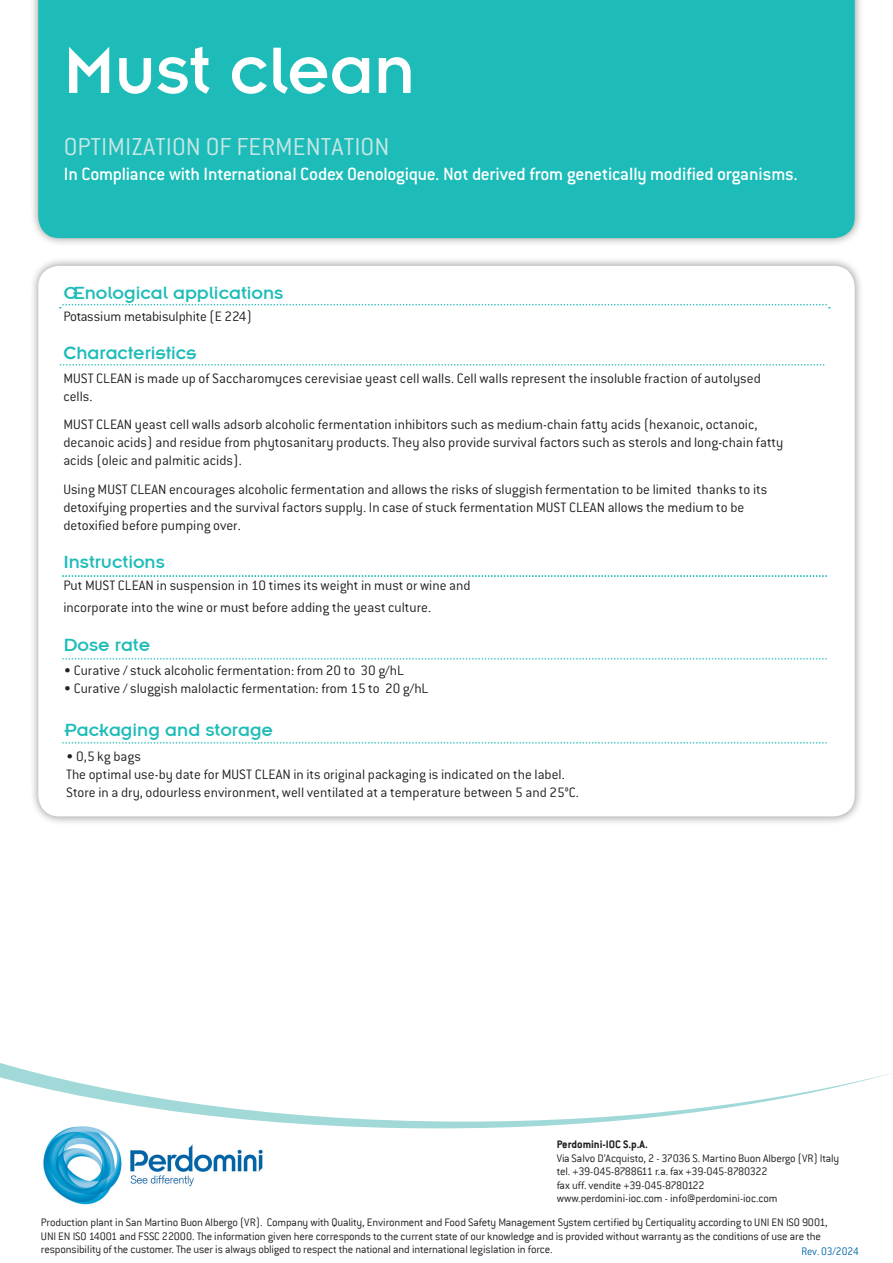
<style>
.page{position:relative;width:893px;height:1263px;background:#fff}
.page>*{position:absolute;margin:0;border:0;box-sizing:border-box;transform-origin:0 0}
._3_SOTTOTITOLO-bis{font:72px "Insignia";color:#fff}
._3_SOTTOTITOLO-bis-2{font:27px "Conduit ITC Light";color:#c6e7e6}
._3_SOTTOTITOLO-bis-3{font:500 19.5px "Conduit ITC";letter-spacing:-.015em;color:#fff}
._6_H4{font:19.5px "Insignia";color:#1dbcb8}
._6_H4-2{font:19.5px "Insignia A";color:#1dbcb8}
._6_H4-3{font:15px/18px "Conduit ITC Light";color:#231f20}
._7_testo{font:15px/18px "Conduit ITC Light";color:#231f20}
._7_testo-2{font:300 15px "Conduit ITC";letter-spacing:-.01em;color:#231f20}
.t1{font:300 12px/13.5px "Conduit ITC";letter-spacing:-.015em;color:#231f20}
.t2{font:700 12px "Conduit ITC";color:#231f20}
.t3{font:12px "Conduit ITC Light";letter-spacing:-.01em;color:#0068a9;scale:.95 1}
</style>
<div class="page">
<div style="left:29px;top:0;width:835px;height:247px;background:#231f20;opacity:.5"></div>
<div style="left:38px;top:0;width:817px;height:238px;background:#1dbcb8"></div>
<svg style="left:0;top:1063px;width:892px;height:65px"></svg>
<div style="left:29px;top:257px;width:835px;height:568px;background:#231f20;opacity:.5"></div>
<div style="left:38px;top:266px;width:817px;height:550px;background:#fff;border-radius:21px"></div>
<svg style="left:60px;top:304px;width:770px;height:4px"></svg>
<svg style="left:60px;top:364px;width:765px;height:2px"></svg>
<svg style="left:63px;top:658px;width:764px;height:1px"></svg>
<svg style="left:63px;top:742px;width:764px;height:2px"></svg>
<img style="left:40px;top:1122px;width:224px;height:83px">
<svg style="left:63px;top:575px;width:764px;height:2px"></svg>
<p class="_3_SOTTOTITOLO-bis" style="left:64px;top:33px;width:353px">Must clean</p>
<p class="_3_SOTTOTITOLO-bis-2" style="left:64px;top:130px;width:327px">OPTIMIZATION OF FERMENTATION</p>
<p class="_3_SOTTOTITOLO-bis-3" style="left:64px;top:163px;width:735px">In Compliance with International Codex Oenologique. Not derived from genetically modified organisms.</p>
<p class="_6_H4" style="left:63px;top:283px;width:221px">Œnological applications</p>
<p class="_7_testo-2" style="left:63px;top:308px;width:190px">Potassium metabisulphite (E 224)</p>
<p class="_6_H4-2" style="left:63px;top:343px;width:135px">Characteristics</p>
<p class="_6_H4-3" style="left:63px;top:369px;width:699px">MUST CLEAN is made up of Saccharomyces cerevisiae yeast cell walls. Cell walls represent the insoluble fraction of autolysed cells.</p>
<p class="_6_H4-3" style="left:63px;top:415px;width:722px">MUST CLEAN yeast cell walls adsorb alcoholic fermentation inhibitors such as medium-chain fatty acids (hexanoic, octanoic, decanoic acids) and residue from phytosanitary products. They also provide survival factors such as sterols and long-chain fatty acids (oleic and palmitic acids).</p>
<p class="_6_H4-3" style="left:63px;top:480px;width:705px">Using MUST CLEAN encourages alcoholic fermentation and allows the risks of sluggish fermentation to be limited thanks to its detoxifying properties and the survival factors supply. In case of stuck fermentation MUST CLEAN allows the medium to be detoxified before pumping over.</p>
<p class="_6_H4" style="left:63px;top:552px;width:103px">Instructions</p>
<p class="_6_H4-3" style="left:63px;top:574px;width:409px;line-height:22px">Put MUST CLEAN in suspension in 10 times its weight in must or wine and incorporate into the wine or must before adding the yeast culture.</p>
<p class="_6_H4" style="left:63px;top:635px;width:88px">Dose rate</p>
<p class="_6_H4-3" style="left:64px;top:660px;width:342px">• Curative / stuck alcoholic fermentation: from 20 to 30 g/hL</p>
<p class="_6_H4-3" style="left:64px;top:678px;width:366px">• Curative / sluggish malolactic fermentation: from 15 to 20 g/hL</p>
<h3 class="_6_H4" style="left:65px;top:719px;width:210px">Packaging and storage</h3>
<p class="_7_testo" style="left:66px;top:747px;width:514px">• 0,5 kg bags<br>The optimal use-by date for MUST CLEAN in its original packaging is indicated on the label.<br>Store in a dry, odourless environment, well ventilated at a temperature between 5 and 25°C.</p>
<p class="t2" style="left:557px;top:1138px;width:93px">Perdomini-IOC S.p.A.</p>
<p class="t1" style="left:557px;top:1151px;width:284px">Via Salvo D’Acquisto, 2 - 37036 S. Martino Buon Albergo (VR) Italy tel. +39-045-8788611 r.a. fax +39-045-8780322<br>fax uff. vendite +39-045-8780122<br>www.perdomini-ioc.com - info@perdomini-ioc.com</p>
<p class="t1" style="left:41px;top:1216px;width:788px">Production plant in San Martino Buon Albergo (VR). Company with Quality, Environment and Food Safety Management System certified by Certiquality according to UNI EN ISO 9001,<br>UNI EN ISO 14001 and FSSC 22000. The information given here corresponds to the current state of our knowledge and is provided without warranty as the conditions of use are the responsibility of the customer. The user is always obliged to respect the national and international legislation in force.</p>
<p class="t3" style="left:801px;top:1244px;width:62px">Rev. 03/2024</p>
</div>
